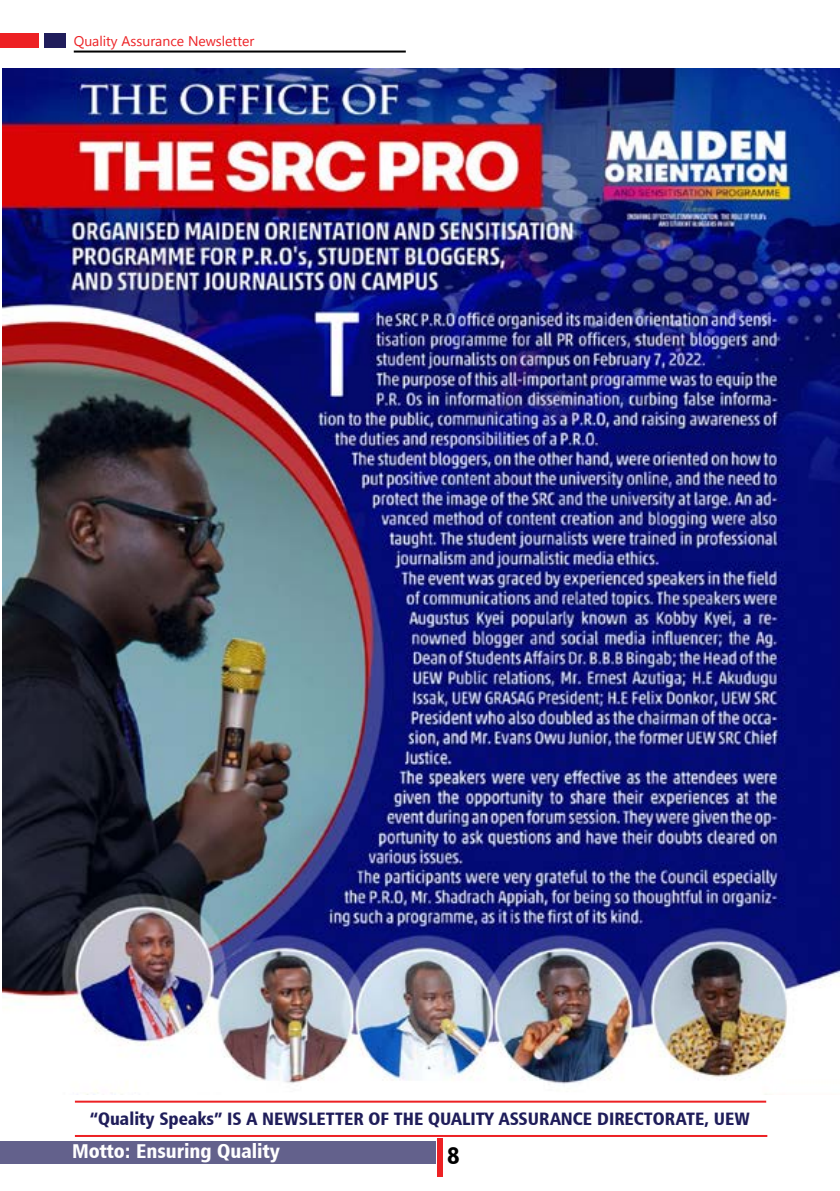
<style>
.page{position:relative;width:840px;height:1191px;background:#fff}
.page>*{position:absolute;margin:0;border:0;box-sizing:border-box;transform-origin:0 0}
.t1{font:24px "Humanist 777 BT Black Condensed B";color:#000}
.t2{font:20px "Humanist 777 BT Black Condensed B";color:#fff}
.t3{font:18px "Humanist 777 BT Black Condensed B";color:#1f1d5a}
.t4{font:14px "Myanmar Text";color:#ed2124}
</style>
<div class="page">
<hr style="left:74px;top:51px;width:331px;height:2px;background:#000">
<div style="left:0;top:34px;width:39px;height:14px;background:#ed2124"></div>
<div style="left:44px;top:34px;width:21px;height:14px;background:#201d5b"></div>
<div style="left:0;top:1141px;width:435px;height:23px;background:#63618c"></div>
<div style="left:437px;top:1137px;width:5px;height:39px;background:#ed2124"></div>
<hr style="left:75px;top:1100px;width:690px;height:2px;background:#ed2124">
<hr style="left:75px;top:1135px;width:691px;height:2px;background:#ed2124">
<img style="left:2px;top:68px;width:837px;height:1027px">
<p class="t4" style="left:74px;top:33px;width:182px">Quality Assurance Newsletter</p>
<p class="t3" style="left:90px;top:1106px;width:661px">“Quality Speaks” IS A NEWSLETTER OF THE QUALITY ASSURANCE DIRECTORATE, UEW</p>
<p class="t2" style="left:72px;top:1138px;width:209px">Motto: Ensuring Quality</p>
<h1 class="t1" style="left:447px;top:1140px;width:14px">8</h1>
</div>
